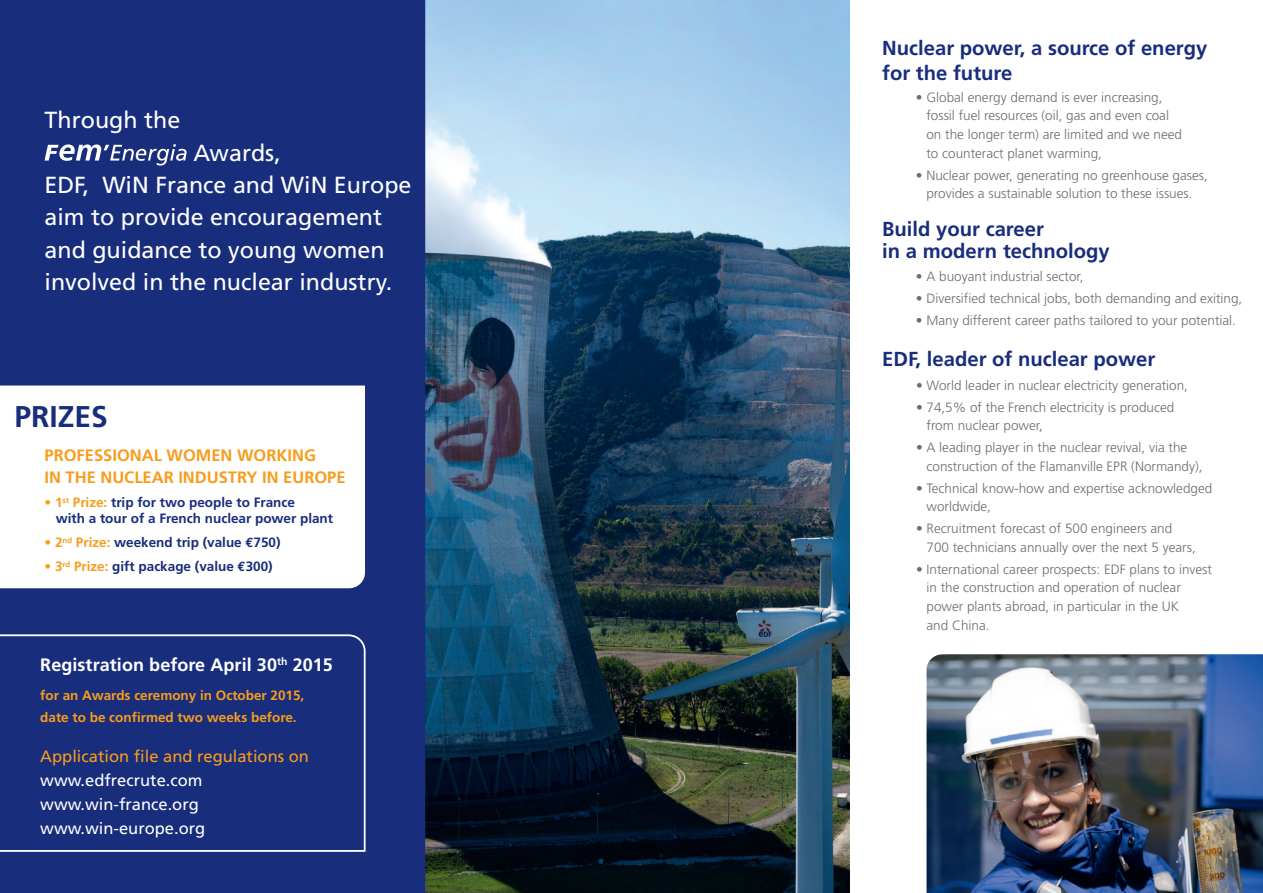
<style>
.page{position:relative;width:1263px;height:893px;background:#fff}
.page>*{position:absolute;margin:0;border:0;box-sizing:border-box;transform-origin:0 0}
.t1{font:700 30px "Frutiger";color:#182d7c}
.t2{font:23.25px/32.4px "Frutiger";color:#fff}
.t3{font:700 20.25px/22.5px "Frutiger";color:#182d7c}
.t4{font:700 18px "Frutiger";letter-spacing:.005em;color:#fff}
.t5{font:16.5px/24px "Frutiger";color:#fff}
.t6{font:700 16.5px/21px "Frutiger";color:#f89c1c}
.t7{font:16.5px "Frutiger";color:#f89c1c}
.t8{font:300 13.5px/18.8px "Frutiger";color:#6c6d70}
.t9{font:700 13.5px/16.2px "Frutiger";color:#182d7c}
.t10{font:700 13.5px/22.5px "Frutiger";color:#f89c1c}
.s1{color:#f89c1c}
.s2{font-family:"Euro Mono"}
</style>
<div class="page">
<img style="left:425px;top:0;width:425px;height:893px">
<div style="left:0;top:0;width:425px;height:893px;background:#182d7c"></div>
<div style="left:0;top:386px;width:365px;height:202px;background:#fff"></div>
<svg style="left:45px;top:144px;width:142px;height:22px"></svg>
<svg style="left:0;top:634px;width:366px;height:218px"></svg>
<img style="left:926px;top:654px;width:337px;height:239px">
<h2 class="t2" style="left:45px;top:104px;width:137px">Through the</h2>
<h2 class="t2" style="left:45px;top:136px;width:368px;text-indent:149px">Awards,<br>EDF, WiN France and WiN Europe aim to provide encouragement and guidance to young women involved in the nuclear industry.</h2>
<h1 class="t1" style="left:15px;top:399px;width:95px">PRIZES</h1>
<p class="t6" style="left:45px;top:445px;width:303px">PROFESSIONAL WOMEN WORKING<br>IN THE NUCLEAR INDUSTRY IN EUROPE</p>
<p class="t9" style="left:56px;top:494px;width:279px;text-indent:-11px"><span class="s1">• 1</span><sup>st</sup> <span class="s1">Prize:</span> trip for two people to France<br>with a tour of a French nuclear power plant</p>
<p class="t9" style="left:45px;top:535px;width:238px"><span class="s1">• 2</span><sup>nd</sup> <span class="s1">Prize:</span> weekend trip (value <span class="s2">€</span>750)</p>
<p class="t9" style="left:45px;top:559px;width:230px"><span class="s1">• 3</span><sup>rd</sup> <span class="s1">Prize:</span> gift package (value <span class="s2">€</span>300)</p>
<h3 class="t4" style="left:40px;top:654px;width:294px">Registration before April 30<sup>th</sup> 2015</h3>
<p class="t10" style="left:40px;top:684px;width:266px">for an Awards ceremony in October 2015, date to be confirmed two weeks before.</p>
<p class="t7" style="left:40px;top:747px;width:270px">Application file and regulations on</p>
<p class="t5" style="left:40px;top:769px;width:167px">www.edfrecrute.com www.win-france.org www.win-europe.org</p>
<h3 class="t3" style="left:882px;top:36px;width:327px;line-height:24.3px">Nuclear power, a source of energy for the future</h3>
<p class="t8" style="left:926px;top:88px;width:257px;text-indent:-11px">• Global energy demand is ever increasing, fossil fuel resources (oil, gas and even coal on the longer term) are limited and we need to counteract planet warming,</p>
<p class="t8" style="left:916px;top:166px;width:293px;text-align:center">• Nuclear power, generating no greenhouse gases, provides a sustainable solution to these issues.</p>
<h3 class="t3" style="left:882px;top:218px;width:229px">Build your career<br>in a modern technology</h3>
<p class="t8" style="left:916px;top:268px;width:169px">• A buoyant industrial sector,</p>
<p class="t8" style="left:916px;top:289px;width:328px">• Diversified technical jobs, both demanding and exiting,</p>
<p class="t8" style="left:916px;top:311px;width:322px">• Many different career paths tailored to your potential.</p>
<h3 class="t3" style="left:882px;top:348px;width:275px">EDF, leader of nuclear power</h3>
<p class="t8" style="left:916px;top:376px;width:273px">• World leader in nuclear electricity generation,</p>
<p class="t8" style="left:926px;top:398px;width:249px;text-indent:-11px">• 74,5% of the French electricity is produced from nuclear power,</p>
<p class="t8" style="left:926px;top:438px;width:278px;text-indent:-11px">• A leading player in the nuclear revival, via the construction of the Flamanville EPR (Normandy),</p>
<p class="t8" style="left:926px;top:479px;width:287px;text-indent:-11px">• Technical know-how and expertise acknowledged worldwide,</p>
<p class="t8" style="left:926px;top:519px;width:271px;text-indent:-11px">• Recruitment forecast of 500 engineers and<br>700 technicians annually over the next 5 years,</p>
<p class="t8" style="left:926px;top:560px;width:287px;text-indent:-11px">• International career prospects: EDF plans to invest in the construction and operation of nuclear power plants abroad, in particular in the UK<br>and China.</p>
</div>
